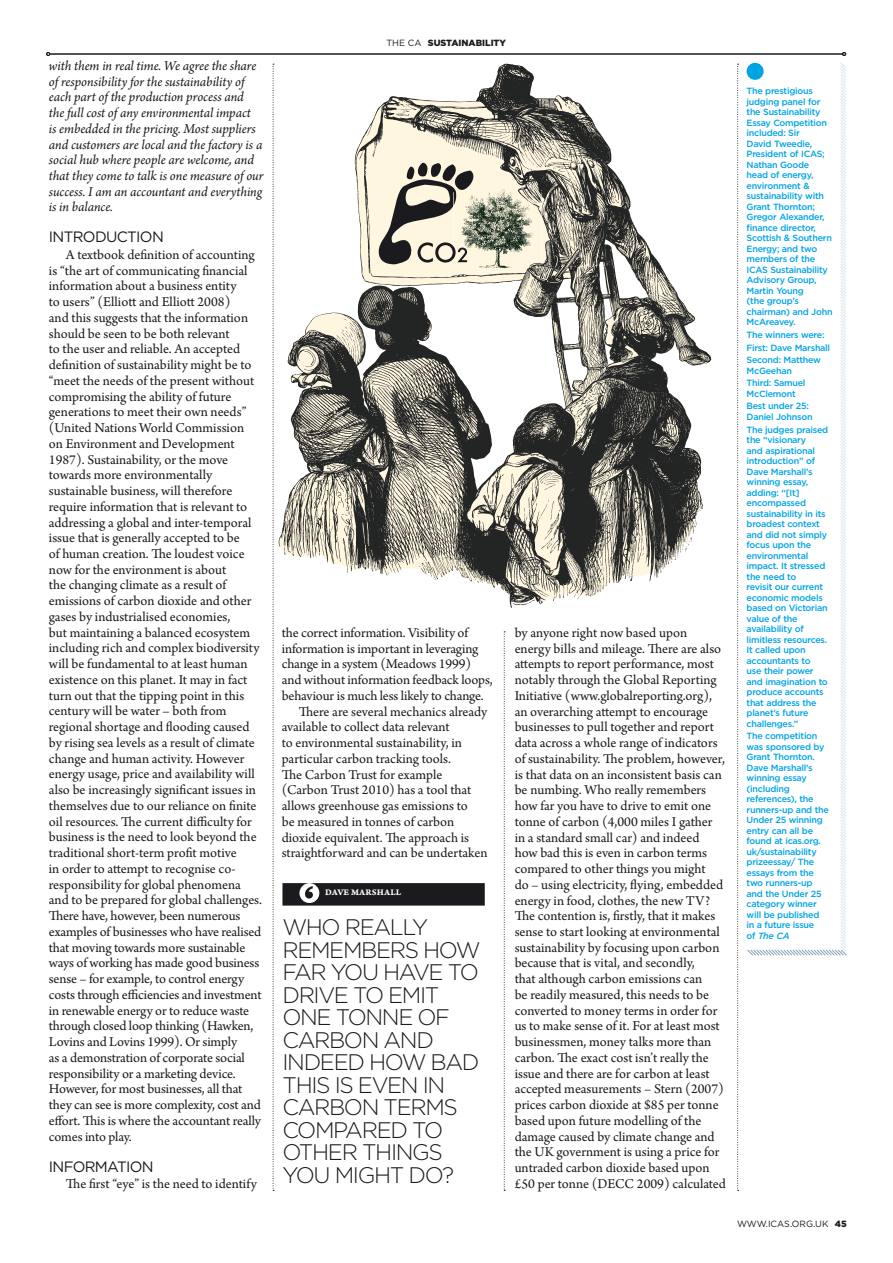
<style>
.page{position:relative;width:893px;height:1263px;background:#fff}
.page>*{position:absolute;margin:0;border:0;box-sizing:border-box;transform-origin:0 0}
.t1{font:300 22.5px/22.5px "Gotham HTF";letter-spacing:-.06em;color:#1b1b1f}
.t2{font:15px "Gotham HTF";letter-spacing:-.045em;color:#1b1b1f}
.t3{font:14.25px/15.8px "Arno Pro";letter-spacing:-.005em;color:#1b1b1f}
.t4{font:italic 14.25px/15.8px "Arno Pro";letter-spacing:-.005em;color:#1b1b1f}
.t5{font:500 9px/10.5px "Gotham HTF";letter-spacing:-.03em;color:#00a4e3}
.t6{font:900 9px "Gotham HTF";color:#1b1b1f}
.t7{font:9px "Gotham HTF";color:#1b1b1f}
.t8{font:9px "Arno Pro Bold Caption";letter-spacing:.01em;color:#fff}
.s1{font-weight:400}
.s2{font-style:italic}
.s3{font-weight:900}
</style>
<div class="page">
<hr style="left:50px;top:54px;width:792px;height:1px;background:#1b1b1f">
<svg style="left:46px;top:52px;width:4px;height:4px"></svg>
<svg style="left:737px;top:64px;width:2px;height:1127px"></svg>
<svg style="left:279px;top:64px;width:432px;height:544px"></svg>
<svg style="left:379px;top:163px;width:163px;height:109px;background:#b6b2a2"></svg>
<div style="left:282px;top:883px;width:203px;height:22px;background:#1b1b1f"></div>
<svg style="left:299px;top:883px;width:20px;height:20px"></svg>
<svg style="left:504px;top:631px;width:1px;height:560px"></svg>
<svg style="left:273px;top:64px;width:1px;height:1127px"></svg>
<svg style="left:746px;top:52px;width:101px;height:904px"></svg>
<div style="left:747px;top:63px;width:17px;height:17px;background:#00a4e3;border-radius:50%"></div>
<p class="t4" style="left:49px;top:58px;width:216px">with them in real time. We agree the share of responsibility for the sustainability of each part of the production process and<br>the full cost of any environmental impact<br>is embedded in the pricing. Most suppliers and customers are local and the factory is a social hub where people are welcome, and that they come to talk is one measure of our success. I am an accountant and everything is in balance.</p>
<p class="t2" style="left:49px;top:229px;width:26px">INTRO</p>
<p class="t2" style="left:95px;top:229px;width:21px">DUCTIO</p>
<p class="t2" style="left:152px;top:229px;width:13px">N</p>
<p class="t3" style="left:49px;top:247px;width:215px;text-indent:17px">A textbook definition of accounting is “the art of communicating financial information about a business entity<br>to users” (Elliott and Elliott 2008)<br>and this suggests that the information should be seen to be both relevant<br>to the user and reliable. An accepted definition of sustainability might be to “meet the needs of the present without compromising the ability of future generations to meet their own needs” (United Nations World Commission<br>on Environment and Development 1987). Sustainability, or the move towards more environmentally sustainable business, will therefore require information that is relevant to addressing a global and inter-temporal issue that is generally accepted to be<br>of human creation. The loudest voice now for the environment is about<br>the changing climate as a result of emissions of carbon dioxide and other gases by industrialised economies,<br>but maintaining a balanced ecosystem including rich and complex biodiversity will be fundamental to at least human existence on this planet. It may in fact turn out that the tipping point in this century will be water – both from regional shortage and flooding caused by rising sea levels as a result of climate change and human activity. However energy usage, price and availability will also be increasingly significant issues in themselves due to our reliance on finite oil resources. The current difficulty for business is the need to look beyond the traditional short-term profit motive<br>in order to attempt to recognise co&shy;responsibility for global phenomena and to be prepared for global challenges.<br>There have, however, been numerous examples of businesses who have realised that moving towards more sustainable ways of working has made good business sense – for example, to control energy costs through efficiencies and investment in renewable energy or to reduce waste through closed loop thinking (Hawken, Lovins and Lovins 1999). Or simply<br>as a demonstration of corporate social responsibility or a marketing device.<br>However, for most businesses, all that they can see is more complexity, cost and effort. This is where the accountant really comes into play.</p>
<p class="t2" style="left:49px;top:1158px;width:68px">INFORMATIO</p>
<p class="t2" style="left:142px;top:1158px;width:13px">N</p>
<p class="t3" style="left:66px;top:1177px;width:193px">The first “eye” is the need to identify</p>
<p class="t6" style="left:386px;top:37px;width:121px"><span class="s1">THE CA</span> SUSTAINABILITY</p>
<p class="t3" style="left:282px;top:625px;width:188px">the correct information. Visibility of</p>
<p class="t3" style="left:282px;top:641px;width:198px">information is important in leveraging</p>
<p class="t3" style="left:282px;top:657px;width:191px">change in a system (Meadows 1999)</p>
<p class="t3" style="left:282px;top:673px;width:213px">and without information feedback loops,</p>
<p class="t3" style="left:282px;top:688px;width:203px">behaviour is much less likely to change.</p>
<p class="t3" style="left:299px;top:704px;width:190px">There are several mechanics already</p>
<p class="t3" style="left:282px;top:720px;width:170px">available to collect data relevant</p>
<p class="t3" style="left:282px;top:736px;width:182px">to environmental sustainability, in</p>
<p class="t3" style="left:282px;top:751px;width:171px">particular carbon tracking tools.</p>
<p class="t3" style="left:282px;top:767px;width:162px">The Carbon Trust for example</p>
<p class="t3" style="left:282px;top:783px;width:191px">(Carbon Trust 2010) has a tool that</p>
<p class="t3" style="left:282px;top:799px;width:187px">allows greenhouse gas emissions to</p>
<p class="t3" style="left:282px;top:814px;width:174px">be measured in tonnes of carbon</p>
<p class="t3" style="left:282px;top:830px;width:189px">dioxide equivalent. The approach is</p>
<p class="t3" style="left:282px;top:846px;width:207px">straightforward and can be undertaken</p>
<p class="t8" style="left:325px;top:887px;width:78px">DAVE MARSHALL</p>
<h1 class="t1" style="left:282px;top:916px;width:199px">WHO REALLY<br>REMEMBERS HOW<br>FAR YOU HAVE TO<br>DRIVE TO EMIT<br>ONE TONNE OF<br>CARBON AND<br>INDEED HOW BAD<br>THIS IS EVEN IN<br>CARBON TERMS<br>COMPARED TO<br>OTHER THINGS<br>YOU MIGHT DO?</h1>
<p class="t3" style="left:515px;top:625px;width:213px">by anyone right now based upon energy bills and mileage. There are also attempts to report performance, most notably through the Global Reporting Initiative (www.globalreporting.org), an overarching attempt to encourage businesses to pull together and report data across a whole range of indicators of sustainability. The problem, however, is that data on an inconsistent basis can be numbing. Who really remembers how far you have to drive to emit one tonne of carbon (4,000 miles I gather in a standard small car) and indeed how bad this is even in carbon terms compared to other things you might<br>do – using electricity, flying, embedded energy in food, clothes, the new TV?<br>The contention is, firstly, that it makes sense to start looking at environmental sustainability by focusing upon carbon because that is vital, and secondly,<br>that although carbon emissions can<br>be readily measured, this needs to be converted to money terms in order for us to make sense of it. For at least most businessmen, money talks more than carbon. The exact cost isn’t really the issue and there are for carbon at least accepted measurements – Stern (2007) prices carbon dioxide at $85 per tonne based upon future modelling of the damage caused by climate change and the UK government is using a price for untraded carbon dioxide based upon £50 per tonne (DECC 2009) calculated</p>
<p class="t5" style="left:747px;top:86px;width:88px">The prestigious judging panel for the Sustainability<br>Essay Competition included: Sir<br>David Tweedie,<br>President of ICAS;<br>Nathan Goode head of energy, environment &amp; sustainability with<br>Grant Thornton;<br>Gregor Alexander, finance director,<br>Scottish &amp; Southern<br>Energy; and two members of the<br>ICAS Sustainability<br>Advisory Group,<br>Martin Young<br>(the group’s chairman) and John<br>McAreavey.</p>
<p class="t5" style="left:747px;top:328px;width:85px;line-height:12.6px">The winners were:<br>First: Dave Marshall<br>Second: Matthew</p>
<p class="t5" style="left:747px;top:364px;width:60px;line-height:12.6px">McGeehan<br>Third: Samuel</p>
<p class="t5" style="left:747px;top:387px;width:64px;line-height:12.6px">McClemont<br>Best under 25:</p>
<p class="t5" style="left:747px;top:410px;width:83px;line-height:12.6px">Daniel Johnson<br>The judges praised</p>
<p class="t5" style="left:747px;top:434px;width:83px">the “visionary<br>and aspirational introduction” of<br>Dave Marshall’s winning essay, adding: “[It] encompassed sustainability in its broadest context and did not simply focus upon the environmental impact. It stressed the need to<br>revisit our current economic models based on Victorian value of the availability of limitless resources.<br>It called upon accountants to<br>use their power and imagination to produce accounts that address the planet’s future challenges.”</p>
<p class="t5" style="left:747px;top:731px;width:84px">The competition was sponsored by<br>Grant Thornton.<br>Dave Marshall’s winning essay (including references), the runners-up and the<br>Under 25 winning entry can all be found at icas.org. uk/sustainability prizeessay/ The essays from the two runners-up and the Under 25 category winner will be published in a future issue<br>of <span class="s2">The CA</span></p>
<p class="t7" style="left:737px;top:1219px;width:111px">WWW.ICAS.ORG.UK <span class="s3">45</span></p>
</div>
